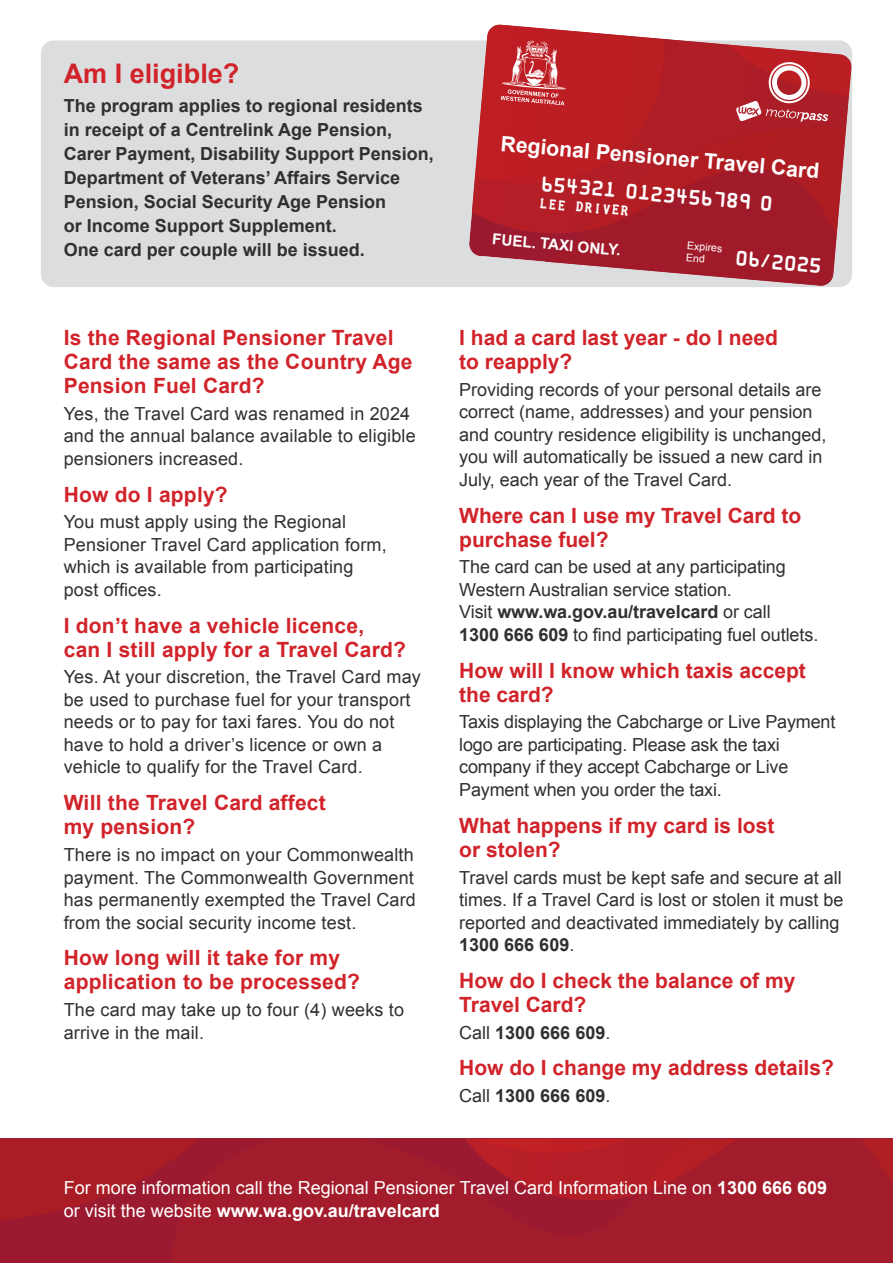
<style>
.page{position:relative;width:893px;height:1263px;background:#fff}
.page>*{position:absolute;margin:0;border:0;box-sizing:border-box;transform-origin:0 0}
.t1{font:700 27px "Arial";color:#d1232a}
.t2{font:700 21.3px "Arial";color:#fff}
.t3{font:700 21px/24px "Arial";letter-spacing:.01em;color:#d1232a}
.Body{font:18px/22.5px "Arial";color:#312f30}
.Body-2{font:700 18px/24px "Arial";color:#312f30}
.Body-3{font:18px/22.5px "Arial";color:#fff}
.t4{font:700 15.15px "Arial";color:#fff}
.t5{font:13.65px/17.2px "Credit Card";color:#fff}
.t6{font:10.65px/12.1px "Arial";color:#fff}
.s1{font-size:16.65px}
.s2{font-weight:700}
.s3{font-weight:400}
</style>
<div class="page">
<div style="left:41px;top:40px;width:811px;height:247px;background:#dcdddf;border-radius:13px"></div>
<img style="left:471px;top:211px;width:366px;height:75px">
<svg style="left:472px;top:39px;width:377px;height:195px;background:#b5353d"></svg>
<img style="left:475px;top:25px;width:192px;height:160px">
<img style="left:585px;top:126px;width:261px;height:110px">
<img style="left:727px;top:44px;width:125px;height:52px">
<svg style="left:501px;top:40px;width:65px;height:66px;background:#cc5155"></svg>
<svg style="left:736px;top:61px;width:93px;height:61px;background:#bf4b51"></svg>
<div style="left:0;top:1139px;width:893px;height:124px;background:#a31c2b"></div>
<svg style="left:466px;top:1139px;width:172px;height:61px"></svg>
<img style="left:472px;top:1139px;width:157px;height:14px">
<img style="left:637px;top:1139px;width:256px;height:55px">
<h2 class="t1" style="left:64px;top:56px;width:177px">Am I eligible?</h2>
<p class="Body-2" style="left:64px;top:94px;width:371px">The program applies to regional residents in receipt of a Centrelink Age Pension, Carer Payment, Disability Support Pension, Department of Veterans’ Affairs Service Pension, Social Security Age Pension<br>or Income Support Supplement.<br>One card per couple will be issued.</p>
<h2 class="t3" style="left:64px;top:326px;width:350px">Is the Regional Pensioner Travel<br>Card the same as the Country Age<br>Pension Fuel Card?</h2>
<p class="Body" style="left:64px;top:402px;width:353px">Yes, the Travel Card was renamed in 2024 and the annual balance available to eligible pensioners increased.</p>
<h2 class="t3" style="left:64px;top:483px;width:165px">How do I apply?</h2>
<p class="Body" style="left:64px;top:511px;width:324px">You must apply using the Regional<br>Pensioner Travel Card application form, which is available from participating post offices.</p>
<h2 class="t3" style="left:64px;top:614px;width:344px">I don’t have a vehicle licence,<br>can I still apply for a Travel Card?</h2>
<p class="Body" style="left:64px;top:666px;width:359px">Yes. At your discretion, the Travel Card may be used to purchase fuel for your transport needs or to pay for taxi fares. You do not have to hold a driver’s licence or own a vehicle to qualify for the Travel Card.</p>
<h2 class="t3" style="left:64px;top:791px;width:264px">Will the Travel Card affect my pension?</h2>
<p class="Body" style="left:64px;top:844px;width:354px">There is no impact on your Commonwealth payment. The Commonwealth Government has permanently exempted the Travel Card from the social security income test.</p>
<h2 class="t3" style="left:64px;top:946px;width:298px">How long will it take for my application to be processed?</h2>
<p class="Body" style="left:64px;top:999px;width:342px">The card may take up to four (4) weeks to arrive in the mail.</p>
<p class="t2" style="left:502px;top:129px;width:321px;rotate:5deg">Regional Pensioner Travel Card</p>
<p class="t5" style="left:542px;top:176px;width:233px;rotate:5deg">654321 0123456789 0<br>LEE DRIVER</p>
<p class="t4" style="left:493px;top:229px;width:130px;rotate:5deg">FUEL. TAXI ONLY.</p>
<p class="t6" style="left:688px;top:239px;width:37px;rotate:5deg">Expires<br>End</p>
<p class="t5" style="left:737px;top:250px;width:87px;rotate:5deg">06<span class="s1">/</span>2025</p>
<h2 class="t3" style="left:459px;top:326px;width:320px">I had a card last year - do I need to reapply?</h2>
<p class="Body" style="left:459px;top:378px;width:369px">Providing records of your personal details are correct (name, addresses) and your pension and country residence eligibility is unchanged, you will automatically be issued a new card in July, each year of the Travel Card.</p>
<h2 class="t3" style="left:459px;top:504px;width:343px">Where can I use my Travel Card to purchase fuel?</h2>
<p class="Body" style="left:459px;top:556px;width:361px">The card can be used at any participating Western Australian service station.<br>Visit <span class="s2">www.wa.gov.au/travelcard</span> or call<br><span class="s2">1300 666 609</span> to find participating fuel outlets.</p>
<h2 class="t3" style="left:459px;top:659px;width:348px">How will I know which taxis accept the card?</h2>
<p class="Body" style="left:459px;top:711px;width:378px">Taxis displaying the Cabcharge or Live Payment logo are participating. Please ask the taxi company if they accept Cabcharge or Live Payment when you order the taxi.</p>
<h2 class="t3" style="left:459px;top:814px;width:317px">What happens if my card is lost or stolen?</h2>
<p class="Body" style="left:459px;top:866px;width:386px">Travel cards must be kept safe and secure at all times. If a Travel Card is lost or stolen it must be reported and deactivated immediately by calling <span class="s2">1300 666 609</span>.</p>
<h2 class="t3" style="left:459px;top:969px;width:338px">How do I check the balance of my<br>Travel Card?</h2>
<p class="Body-2" style="left:459px;top:1021px;width:153px"><span class="s3">Call</span> 1300 666 609<span class="s3">.</span></p>
<h2 class="t3" style="left:459px;top:1057px;width:376px">How do I change my address details?</h2>
<p class="Body-2" style="left:459px;top:1084px;width:153px"><span class="s3">Call</span> 1300 666 609<span class="s3">.</span></p>
<p class="Body-3" style="left:64px;top:1177px;width:765px">For more information call the Regional Pensioner Travel Card Information Line on <span class="s2">1300 666 609 </span>or visit the website <span class="s2">www.wa.gov.au/travelcard</span></p>
</div>
